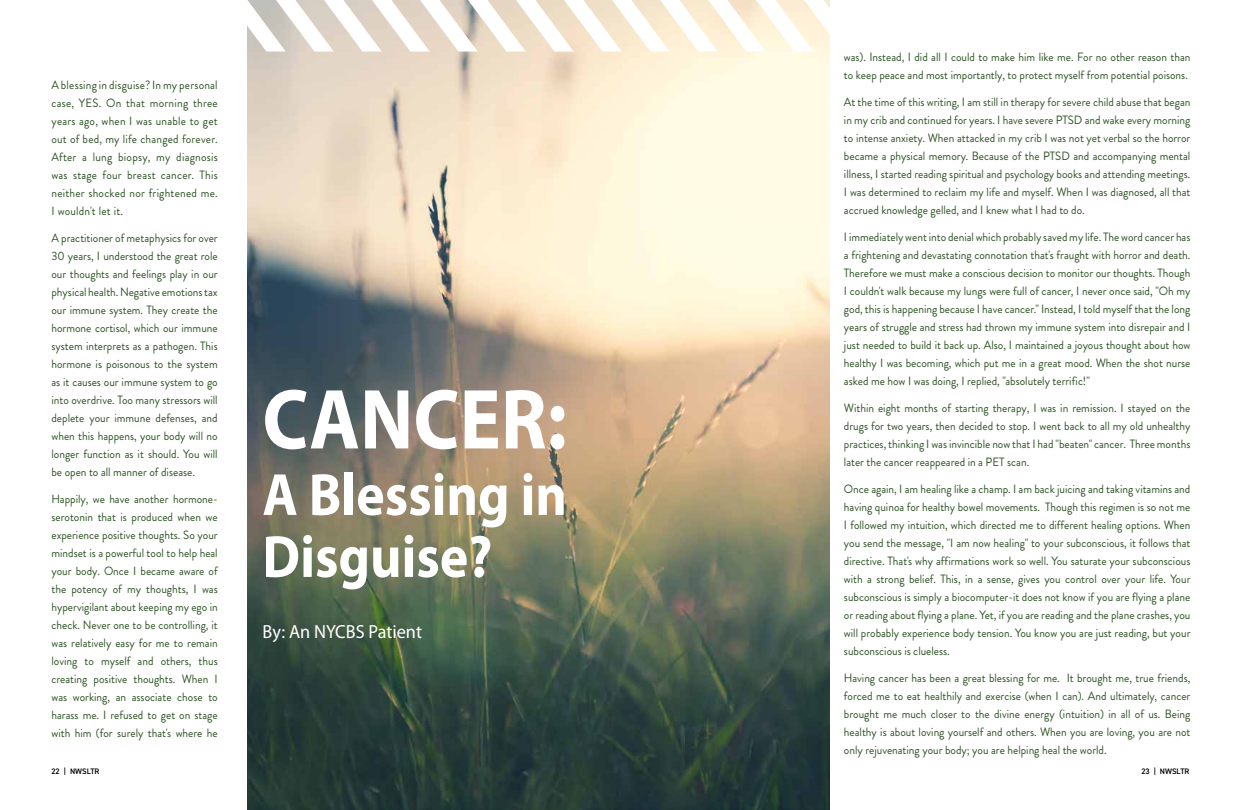
<style>
.page{position:relative;width:1242px;height:810px;background:#fff}
.page>*{position:absolute;margin:0;border:0;box-sizing:border-box;transform-origin:0 0}
.t1{font:700 86px "Myriad Pro";color:#fff;scale:.9 1}
.t2{font:700 60px/62px "Myriad Pro";color:#fff;scale:.9 1}
.t3{font:19px "Myriad Pro";color:#fff;scale:.96 1}
.t4{font:12px/18px "Brandon Grotesque";color:#2c5123;text-align:justify;scale:.95 1}
.t5{font:600 8px "DIN2014";color:#000}
</style>
<div class="page">
<img style="left:247px;top:52px;width:583px;height:757px">
<svg style="left:247px;top:0;width:583px;height:52px"></svg>
<p class="t4" style="left:51px;top:76px;width:177px">A blessing in disguise? In my personal case, YES. On that morning three years ago, when I was unable to get out of bed, my life changed forever.<br>After a lung biopsy, my diagnosis was stage four breast cancer. This neither shocked nor frightened me.<br>I wouldn't let it.</p>
<p class="t4" style="left:51px;top:229px;width:177px">A practitioner of metaphysics for over 30 years, I understood the great role our thoughts and feelings play in our physical health. Negative emotions tax our immune system. They create the hormone cortisol, which our immune system interprets as a pathogen. This hormone is poisonous to the system as it causes our immune system to go into overdrive. Too many stressors will deplete your immune defenses, and when this happens, your body will no longer function as it should. You will be open to all manner of disease.</p>
<p class="t4" style="left:51px;top:490px;width:177px">Happily, we have another hormone&shy;serotonin that is produced when we experience positive thoughts. So your mindset is a powerful tool to help heal your body. Once I became aware of the potency of my thoughts, I was hypervigilant about keeping my ego in check. Never one to be controlling, it was relatively easy for me to remain loving to myself and others, thus creating positive thoughts. When I was working, an associate chose to harass me. I refused to get on stage with him (for surely that's where he</p>
<h1 class="t1" style="left:262px;top:363px;width:340px">CANCER:</h1>
<h2 class="t2" style="left:262px;top:462px;width:340px">A Blessing in<br>Disguise?</h2>
<h3 class="t3" style="left:262px;top:620px;width:168px">By: An NYCBS Patient</h3>
<p class="t4" style="left:844px;top:48px;width:366px">was). Instead, I did all I could to make him like me. For no other reason than to keep peace and most importantly, to protect myself from potential poisons.</p>
<p class="t4" style="left:844px;top:93px;width:366px">At the time of this writing, I am still in therapy for severe child abuse that began in my crib and continued for years. I have severe PTSD and wake every morning to intense anxiety. When attacked in my crib I was not yet verbal so the horror became a physical memory. Because of the PTSD and accompanying mental illness, I started reading spiritual and psychology books and attending meetings.<br>I was determined to reclaim my life and myself. When I was diagnosed, all that accrued knowledge gelled, and I knew what I had to do.</p>
<p class="t4" style="left:844px;top:228px;width:366px">I immediately went into denial which probably saved my life. The word cancer has a frightening and devastating connotation that's fraught with horror and death.<br>Therefore we must make a conscious decision to monitor our thoughts. Though I couldn't walk because my lungs were full of cancer, I never once said, "Oh my god, this is happening because I have cancer." Instead, I told myself that the long years of struggle and stress had thrown my immune system into disrepair and I just needed to build it back up. Also, I maintained a joyous thought about how healthy I was becoming, which put me in a great mood. When the shot nurse asked me how I was doing, I replied, "absolutely terrific!"</p>
<p class="t4" style="left:844px;top:399px;width:366px">Within eight months of starting therapy, I was in remission. I stayed on the drugs for two years, then decided to stop. I went back to all my old unhealthy practices, thinking I was invincible now that I had "beaten" cancer. Three months later the cancer reappeared in a PET scan.</p>
<p class="t4" style="left:844px;top:480px;width:366px">Once again, I am healing like a champ. I am back juicing and taking vitamins and having quinoa for healthy bowel movements. Though this regimen is so not me I followed my intuition, which directed me to different healing options. When you send the message, "I am now healing" to your subconscious, it follows that directive. That's why affirmations work so well. You saturate your subconscious with a strong belief. This, in a sense, gives you control over your life. Your subconscious is simply a biocomputer-it does not know if you are flying a plane or reading about flying a plane. Yet, if you are reading and the plane crashes, you will probably experience body tension. You know you are just reading, but your subconscious is clueless.</p>
<p class="t4" style="left:844px;top:669px;width:366px">Having cancer has been a great blessing for me. It brought me, true friends, forced me to eat healthily and exercise (when I can). And ultimately, cancer brought me much closer to the divine energy (intuition) in all of us. Being healthy is about loving yourself and others. When you are loving, you are not only rejuvenating your body; you are helping heal the world.</p>
<p class="t5" style="left:51px;top:766px;width:50px">22 | NWSLTR</p>
<p class="t5" style="left:1141px;top:766px;width:50px">23 | NWSLTR</p>
</div>
